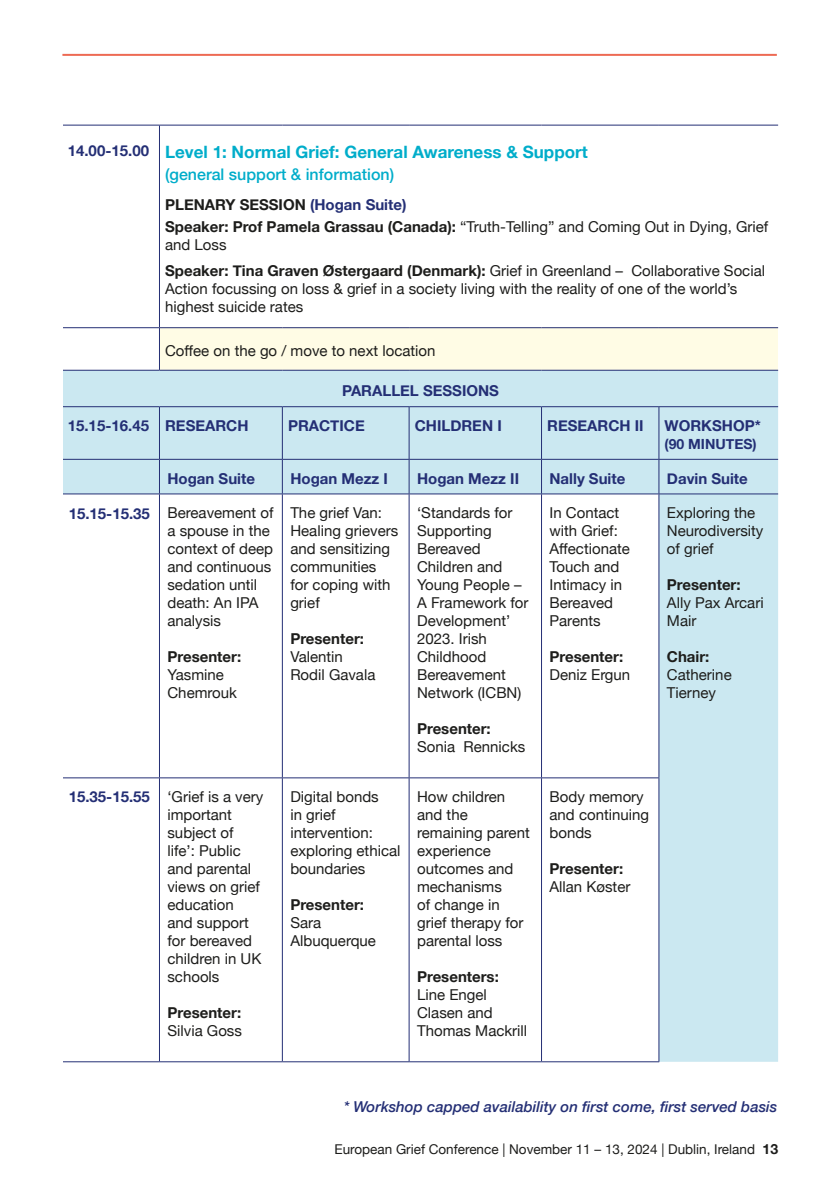
<style>
.page{position:relative;width:840px;height:1191px;background:#fff}
.page>*{position:absolute;margin:0;border:0;box-sizing:border-box;transform-origin:0 0}
.t1{font:700 17px "Helvetica Neue";color:#00adca}
.t2{font:500 16px "Helvetica Neue";color:#00adca}
.t3{font:15px/18px "Helvetica Neue";color:#1d1d1b}
.TIME{font:700 15px "Helvetica Neue";color:#242f75}
.t4{font:700 15px/18px "Helvetica Neue";color:#1d1d1b}
.t5{font:italic 500 15px "Helvetica Neue";color:#242f75}
.t6{font:700 14px "Helvetica Neue";color:#242f75}
.t7{font:13.6px "Helvetica Neue";color:#1d1d1b}
.s1{color:#242f75}
.s2{font-weight:700}
.s3{font-weight:400}
.s4{font-weight:700;font-size:14px}
</style>
<div class="page">
<hr style="left:62px;top:54px;width:714px;height:2px;background:#ed6a53">
<div style="left:159px;top:328px;width:618px;height:42px;background:#fffce5"></div>
<svg style="left:63px;top:371px;width:714px;height:690px"></svg>
<hr style="left:159px;top:125px;width:1px;height:202px;background:#242f75">
<hr style="left:159px;top:459px;width:123px;height:1px;background:#242f75">
<hr style="left:282px;top:459px;width:127px;height:1px;background:#242f75">
<hr style="left:409px;top:459px;width:132px;height:1px;background:#242f75">
<hr style="left:541px;top:459px;width:117px;height:1px;background:#242f75">
<hr style="left:159px;top:493px;width:123px;height:1px;background:#242f75">
<hr style="left:282px;top:493px;width:127px;height:1px;background:#242f75">
<hr style="left:409px;top:493px;width:132px;height:1px;background:#242f75">
<hr style="left:541px;top:493px;width:117px;height:1px;background:#242f75">
<hr style="left:658px;top:459px;width:119px;height:1px;background:#242f75">
<hr style="left:658px;top:493px;width:119px;height:1px;background:#242f75">
<hr style="left:63px;top:327px;width:96px;height:1px;background:#242f75">
<hr style="left:159px;top:327px;width:123px;height:1px;background:#242f75">
<hr style="left:159px;top:328px;width:1px;height:42px;background:#242f75">
<hr style="left:282px;top:327px;width:127px;height:1px;background:#242f75">
<hr style="left:409px;top:327px;width:132px;height:1px;background:#242f75">
<hr style="left:541px;top:327px;width:117px;height:1px;background:#242f75">
<hr style="left:658px;top:327px;width:119px;height:1px;background:#242f75">
<hr style="left:159px;top:407px;width:1px;height:52px;background:#242f75">
<hr style="left:282px;top:407px;width:1px;height:52px;background:#242f75">
<hr style="left:408px;top:407px;width:1px;height:52px;background:#242f75">
<hr style="left:541px;top:407px;width:1px;height:52px;background:#242f75">
<hr style="left:658px;top:407px;width:1px;height:52px;background:#242f75">
<hr style="left:63px;top:459px;width:96px;height:1px;background:#242f75">
<hr style="left:63px;top:493px;width:96px;height:1px;background:#242f75">
<hr style="left:159px;top:494px;width:1px;height:283px;background:#242f75">
<hr style="left:282px;top:494px;width:1px;height:283px;background:#242f75">
<hr style="left:408px;top:494px;width:1px;height:283px;background:#242f75">
<hr style="left:541px;top:494px;width:1px;height:283px;background:#242f75">
<hr style="left:658px;top:494px;width:1px;height:283px;background:#242f75">
<hr style="left:63px;top:777px;width:96px;height:1px;background:#242f75">
<hr style="left:159px;top:777px;width:123px;height:1px;background:#242f75">
<hr style="left:159px;top:778px;width:1px;height:283px;background:#242f75">
<hr style="left:282px;top:777px;width:127px;height:1px;background:#242f75">
<hr style="left:282px;top:778px;width:1px;height:283px;background:#242f75">
<hr style="left:409px;top:777px;width:132px;height:1px;background:#242f75">
<hr style="left:408px;top:778px;width:1px;height:283px;background:#242f75">
<hr style="left:541px;top:777px;width:118px;height:1px;background:#242f75">
<hr style="left:541px;top:778px;width:1px;height:283px;background:#242f75">
<hr style="left:658px;top:778px;width:1px;height:283px;background:#242f75">
<hr style="left:63px;top:1061px;width:96px;height:1px;background:#242f75">
<hr style="left:159px;top:1061px;width:123px;height:1px;background:#242f75">
<hr style="left:282px;top:1061px;width:127px;height:1px;background:#242f75">
<hr style="left:409px;top:1061px;width:132px;height:1px;background:#242f75">
<hr style="left:541px;top:1061px;width:118px;height:1px;background:#242f75">
<hr style="left:63px;top:125px;width:96px;height:1px;background:#242f75">
<hr style="left:159px;top:125px;width:123px;height:1px;background:#242f75">
<hr style="left:282px;top:125px;width:127px;height:1px;background:#242f75">
<hr style="left:409px;top:125px;width:132px;height:1px;background:#242f75">
<hr style="left:541px;top:125px;width:117px;height:1px;background:#242f75">
<hr style="left:658px;top:125px;width:119px;height:1px;background:#242f75">
<hr style="left:159px;top:460px;width:1px;height:33px;background:#242f75">
<hr style="left:282px;top:460px;width:1px;height:33px;background:#242f75">
<hr style="left:408px;top:460px;width:1px;height:33px;background:#242f75">
<hr style="left:541px;top:460px;width:1px;height:33px;background:#242f75">
<hr style="left:658px;top:460px;width:1px;height:33px;background:#242f75">
<hr style="left:63px;top:370px;width:96px;height:1px;background:#242f75">
<hr style="left:159px;top:370px;width:123px;height:1px;background:#242f75">
<hr style="left:282px;top:370px;width:127px;height:1px;background:#242f75">
<hr style="left:409px;top:370px;width:132px;height:1px;background:#242f75">
<hr style="left:541px;top:370px;width:117px;height:1px;background:#242f75">
<hr style="left:658px;top:370px;width:119px;height:1px;background:#242f75">
<hr style="left:63px;top:406px;width:96px;height:1px;background:#242f75">
<hr style="left:159px;top:406px;width:123px;height:1px;background:#242f75">
<hr style="left:282px;top:406px;width:127px;height:1px;background:#242f75">
<hr style="left:409px;top:406px;width:132px;height:1px;background:#242f75">
<hr style="left:541px;top:406px;width:117px;height:1px;background:#242f75">
<hr style="left:658px;top:406px;width:119px;height:1px;background:#242f75">
<p class="TIME" style="left:68px;top:139px;width:83px">14.00-15.00</p>
<p class="t1" style="left:165px;top:138px;width:424px">Level 1: Normal Grief: General Awareness &amp; Support</p>
<p class="t2" style="left:165px;top:161px;width:230px">(general support &amp; information)</p>
<p class="t4" style="left:165px;top:196px;width:243px">PLENARY SESSION <span class="s1">(Hogan Suite)</span></p>
<p class="t3" style="left:165px;top:218px;width:604px"><span class="s2">Speaker: Prof Pamela Grassau (Canada):</span> “Truth-Telling” and Coming Out in Dying, Grief and Loss</p>
<p class="t3" style="left:165px;top:262px;width:601px"><span class="s2">Speaker: Tina Graven Østergaard (Denmark):</span> Grief in Greenland – Collaborative Social<br>Action focussing on loss &amp; grief in a society living with the reality of one of the world’s highest suicide rates</p>
<p class="t3" style="left:165px;top:343px;width:272px">Coffee on the go / move to next location</p>
<p class="TIME" style="left:342px;top:379px;width:158px">PARALLEL SESSIONS</p>
<p class="TIME" style="left:68px;top:414px;width:83px">15.15-16.45</p>
<p class="TIME" style="left:165px;top:414px;width:85px">RESEARCH</p>
<p class="TIME" style="left:288px;top:414px;width:78px">PRACTICE</p>
<p class="TIME" style="left:414px;top:414px;width:88px">CHILDREN I</p>
<p class="TIME" style="left:547px;top:414px;width:98px">RESEARCH II</p>
<p class="TIME" style="left:664px;top:414px;width:98px">WORKSHOP*</p>
<p class="t6" style="left:664px;top:433px;width:94px">(90 MINUTES)</p>
<p class="TIME" style="left:167px;top:467px;width:89px">Hogan Suite</p>
<p class="TIME" style="left:290px;top:467px;width:99px">Hogan Mezz I</p>
<p class="TIME" style="left:417px;top:467px;width:103px">Hogan Mezz II</p>
<p class="TIME" style="left:549px;top:467px;width:77px">Nally Suite</p>
<p class="TIME" style="left:666px;top:467px;width:82px">Davin Suite</p>
<p class="TIME" style="left:69px;top:501px;width:83px">15.15-15.35</p>
<p class="t3" style="left:167px;top:505px;width:107px">Bereavement of a spouse in the context of deep and continuous sedation until death: An IPA analysis</p>
<p class="t3" style="left:167px;top:649px;width:75px"><span class="s2">Presenter:<br></span>Yasmine<br>Chemrouk</p>
<p class="t3" style="left:417px;top:505px;width:113px">‘Standards for<br>Supporting<br>Bereaved<br>Children and<br>Young People –<br>A Framework for<br>Development’<br>2023. Irish<br>Childhood<br>Bereavement<br>Network (ICBN)</p>
<p class="t3" style="left:417px;top:721px;width:110px"><span class="s2">Presenter:<br></span>Sonia Rennicks</p>
<p class="t3" style="left:549px;top:505px;width:82px">In Contact with Grief:<br>Affectionate<br>Touch and<br>Intimacy in<br>Bereaved<br>Parents</p>
<p class="t4" style="left:549px;top:648px;width:82px">Presenter:<br><span class="s3">Deniz Ergun</span></p>
<p class="t3" style="left:290px;top:505px;width:109px">The grief Van:<br>Healing grievers and sensitizing communities<br>for coping with grief</p>
<p class="t3" style="left:290px;top:631px;width:86px"><span class="s2">Presenter:<br></span>Valentin<br>Rodil Gavala</p>
<p class="t3" style="left:666px;top:505px;width:98px">Exploring the<br>Neurodiversity of grief</p>
<p class="t3" style="left:666px;top:577px;width:98px"><span class="s2">Presenter:<br></span>Ally Pax Arcari<br>Mair</p>
<p class="t3" style="left:666px;top:649px;width:66px"><span class="s2">Chair:<br></span>Catherine<br>Tierney</p>
<p class="TIME" style="left:69px;top:785px;width:83px">15.35-15.55</p>
<p class="t3" style="left:167px;top:788px;width:97px">‘Grief is a very important subject of life’: Public and parental views on grief education<br>and support for bereaved children in UK schools</p>
<p class="t4" style="left:167px;top:1004px;width:76px">Presenter:<br><span class="s3">Silvia Goss</span></p>
<p class="t3" style="left:290px;top:788px;width:111px">Digital bonds<br>in grief intervention: exploring ethical boundaries</p>
<p class="t3" style="left:290px;top:896px;width:87px"><span class="s2">Presenter:<br></span>Sara<br>Albuquerque</p>
<p class="t3" style="left:417px;top:788px;width:114px">How children and the remaining parent experience outcomes and mechanisms<br>of change in grief therapy for parental loss</p>
<p class="t3" style="left:417px;top:968px;width:112px"><span class="s2">Presenters:<br></span>Line Engel<br>Clasen and<br>Thomas Mackrill</p>
<p class="t3" style="left:549px;top:788px;width:101px">Body memory and continuing bonds</p>
<p class="t3" style="left:549px;top:860px;width:82px"><span class="s2">Presenter:<br></span>Allan Køster</p>
<p class="t5" style="left:343px;top:1093px;width:435px">* Workshop capped availability on first come, first served basis</p>
<p class="t7" style="left:334px;top:1139px;width:445px">European Grief Conference | November 11 – 13, 2024 | Dublin, Ireland <span class="s4">13</span></p>
</div>
